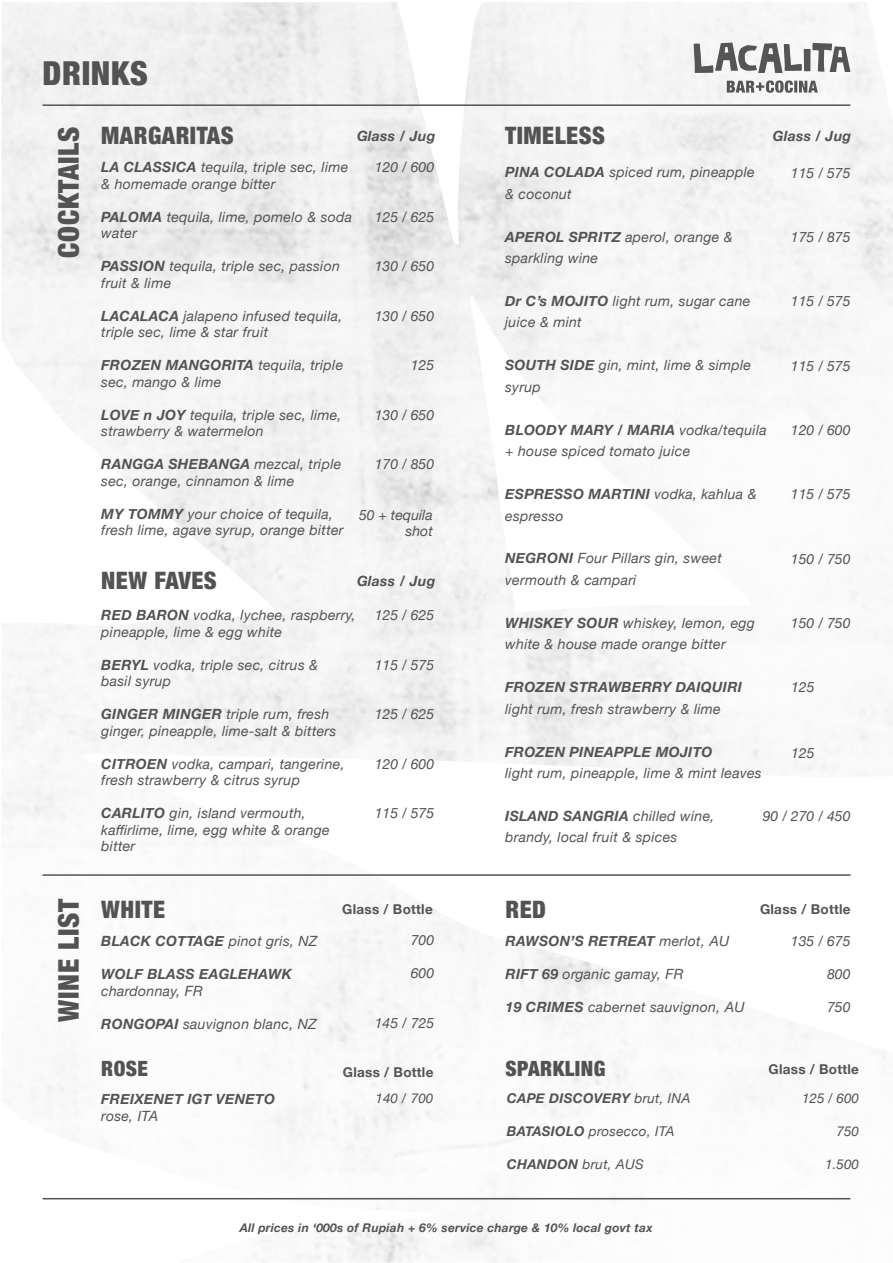
<style>
.page{position:relative;width:893px;height:1263px;background:#fff}
.page>*{position:absolute;margin:0;border:0;box-sizing:border-box;transform-origin:0 0}
.t1{font:900 condensed 33px "Helvetica Neue";letter-spacing:.02em;color:#535355}
.t2{font:900 condensed 28.5px "Helvetica Neue";letter-spacing:.025em;color:#535355}
.t3{font:900 condensed 24px "Helvetica Neue";letter-spacing:.02em;color:#535355}
.t4{font:900 condensed 21px "Helvetica Neue";letter-spacing:.02em;color:#535355}
.t5{font:italic 14.1px/16.5px "Helvetica Neue";letter-spacing:.02em;color:#535355}
.t6{font:italic 700 14.1px/16.5px "Helvetica Neue";letter-spacing:.02em;color:#535355}
.t7{font:italic 14.1px/16.5px "Helvetica Neue";color:#535355;text-align:right}
.t8{font:700 13.5px "Helvetica Neue";letter-spacing:.02em;color:#535355}
.t9{font:italic 13.5px "Helvetica Neue";color:#535355}
.t10{font:italic 700 13.5px "Helvetica Neue";letter-spacing:.02em;color:#535355}
.t11{font:italic 13.5px "Helvetica Neue";letter-spacing:.02em;color:#535355}
.t12{font:italic 700 12px "Helvetica Neue";letter-spacing:.02em;color:#535355}
.s1{font-weight:700}
.s2{font-weight:400}
</style>
<div class="page">
<svg style="left:694px;top:43px;width:156px;height:30px"></svg>
<svg style="left:727px;top:80px;width:91px;height:13px"></svg>
<hr style="left:43px;top:104px;width:807px;height:2px;background:#555455">
<hr style="left:43px;top:1198px;width:807px;height:1px;background:#555455">
<hr style="left:43px;top:874px;width:807px;height:2px;background:#555455">
<p class="t1" style="left:43px;top:46px;width:107px">DRINKS</p>
<p class="t2" style="left:45px;top:258px;width:133px;rotate:-90deg">COCKTAILS</p>
<p class="t2" style="left:45px;top:1022px;width:124px;rotate:-90deg">WINE LIST</p>
<p class="t3" style="left:101px;top:116px;width:134px">MARGARITAS</p>
<p class="t5" style="left:101px;top:160px;width:248px"><span class="s1">LA CLASSICA</span> tequila, triple sec, lime &amp; homemade orange bitter</p>
<p class="t5" style="left:101px;top:209px;width:252px"><span class="s1">PALOMA</span> tequila, lime, pomelo &amp; soda water</p>
<p class="t5" style="left:101px;top:259px;width:240px"><span class="s1">PASSION</span> tequila, triple sec, passion fruit &amp; lime</p>
<p class="t5" style="left:101px;top:308px;width:242px"><span class="s1">LACALACA</span> jalapeno infused tequila, triple sec, lime &amp; star fruit</p>
<p class="t5" style="left:101px;top:358px;width:243px"><span class="s1">FROZEN MANGORITA</span> tequila, triple sec, mango &amp; lime</p>
<p class="t5" style="left:101px;top:407px;width:242px"><span class="s1">LOVE n JOY</span> tequila, triple sec, lime, strawberry &amp; watermelon</p>
<p class="t5" style="left:101px;top:457px;width:242px"><span class="s1">RANGGA SHEBANGA</span> mezcal, triple sec, orange, cinnamon &amp; lime</p>
<p class="t5" style="left:101px;top:506px;width:244px"><span class="s1">MY TOMMY</span> your choice of tequila, fresh lime, agave syrup, orange bitter</p>
<p class="t3" style="left:505px;top:116px;width:101px">TIMELESS</p>
<p class="t5" style="left:505px;top:162px;width:251px;line-height:21.5px"><span class="s1">PINA COLADA</span> spiced rum, pineapple &amp; coconut</p>
<p class="t5" style="left:505px;top:227px;width:229px;line-height:21.5px"><span class="s1">APEROL SPRITZ</span> aperol, orange &amp; sparkling wine</p>
<p class="t5" style="left:505px;top:291px;width:247px;line-height:21.5px"><span class="s1">Dr C’s MOJITO</span> light rum, sugar cane juice &amp; mint</p>
<p class="t5" style="left:505px;top:355px;width:247px;line-height:21.5px"><span class="s1">SOUTH SIDE</span> gin, mint, lime &amp; simple syrup</p>
<p class="t5" style="left:505px;top:420px;width:263px;line-height:21.5px"><span class="s1">BLOODY MARY / MARIA</span> vodka/tequila + house spiced tomato juice</p>
<p class="t5" style="left:505px;top:484px;width:253px;line-height:21.5px"><span class="s1">ESPRESSO MARTINI</span> vodka, kahlua &amp; espresso</p>
<p class="t5" style="left:505px;top:548px;width:218px;line-height:21.5px"><span class="s1">NEGRONI</span> Four Pillars gin, sweet vermouth &amp; campari</p>
<p class="t5" style="left:505px;top:613px;width:251px;line-height:21.5px"><span class="s1">WHISKEY SOUR</span> whiskey, lemon, egg white &amp; house made orange bitter</p>
<p class="t5" style="left:505px;top:677px;width:238px;line-height:21.5px"><span class="s1">FROZEN STRAWBERRY DAIQUIRI </span>light rum, fresh strawberry &amp; lime</p>
<p class="t6" style="left:505px;top:744px;width:209px">FROZEN PINEAPPLE MOJITO</p>
<p class="t5" style="left:505px;top:765px;width:258px">light rum, pineapple, lime &amp; mint leaves</p>
<p class="t6" style="left:505px;top:808px;width:211px">ISLAND SANGRIA <span class="s2">chilled wine,</span></p>
<p class="t5" style="left:505px;top:830px;width:174px">brandy, local fruit &amp; spices</p>
<p class="t6" style="left:357px;top:128px;width:80px">Glass / Jug</p>
<p class="t6" style="left:773px;top:128px;width:80px">Glass / Jug</p>
<p class="t5" style="left:375px;top:160px;width:61px">120 / 600</p>
<p class="t5" style="left:375px;top:209px;width:61px">125 / 625</p>
<p class="t5" style="left:375px;top:259px;width:61px">130 / 650</p>
<p class="t5" style="left:375px;top:308px;width:61px">130 / 650</p>
<p class="t5" style="left:411px;top:358px;width:25px">125</p>
<p class="t5" style="left:375px;top:407px;width:61px">130 / 650</p>
<p class="t5" style="left:375px;top:457px;width:61px">170 / 850</p>
<p class="t5" style="left:791px;top:165px;width:61px">115 / 575</p>
<p class="t5" style="left:791px;top:229px;width:61px">175 / 875</p>
<p class="t5" style="left:791px;top:294px;width:61px">115 / 575</p>
<p class="t5" style="left:791px;top:358px;width:61px">115 / 575</p>
<p class="t5" style="left:791px;top:422px;width:61px">120 / 600</p>
<p class="t5" style="left:791px;top:487px;width:61px">115 / 575</p>
<p class="t7" style="left:359px;top:507px;width:75px">50 + tequila shot</p>
<p class="t5" style="left:791px;top:551px;width:61px">150 / 750</p>
<p class="t3" style="left:101px;top:560px;width:117px">NEW FAVES</p>
<p class="t5" style="left:101px;top:608px;width:256px"><span class="s1">RED BARON</span> vodka, lychee, raspberry,</p>
<p class="t5" style="left:101px;top:624px;width:182px">pineapple, lime &amp; egg white</p>
<p class="t5" style="left:101px;top:657px;width:218px"><span class="s1">BERYL</span> vodka, triple sec, citrus &amp;</p>
<p class="t5" style="left:101px;top:674px;width:71px">basil syrup</p>
<p class="t5" style="left:101px;top:707px;width:237px"><span class="s1">GINGER MINGER</span> triple rum, fresh ginger, pineapple, lime-salt &amp; bitters</p>
<p class="t5" style="left:101px;top:756px;width:245px"><span class="s1">CITROEN</span> vodka, campari, tangerine,</p>
<p class="t5" style="left:101px;top:773px;width:200px">fresh strawberry &amp; citrus syrup</p>
<p class="t5" style="left:101px;top:806px;width:206px"><span class="s1">CARLITO</span> gin, island vermouth,</p>
<p class="t5" style="left:101px;top:822px;width:230px">kaffirlime, lime, egg white &amp; orange bitter</p>
<p class="t6" style="left:357px;top:573px;width:80px">Glass / Jug</p>
<p class="t5" style="left:375px;top:608px;width:61px">125 / 625</p>
<p class="t5" style="left:375px;top:657px;width:61px">115 / 575</p>
<p class="t5" style="left:375px;top:707px;width:61px">125 / 625</p>
<p class="t5" style="left:375px;top:756px;width:61px">120 / 600</p>
<p class="t5" style="left:375px;top:806px;width:61px">115 / 575</p>
<p class="t5" style="left:791px;top:616px;width:61px">150 / 750</p>
<p class="t5" style="left:791px;top:679px;width:25px">125</p>
<p class="t5" style="left:791px;top:745px;width:25px">125</p>
<p class="t5" style="left:763px;top:809px;width:89px">90 / 270 / 450</p>
<p class="t3" style="left:101px;top:889px;width:65px">WHITE</p>
<p class="t6" style="left:101px;top:933px;width:218px">BLACK COTTAGE <span class="s2">pinot gris, NZ</span></p>
<p class="t6" style="left:101px;top:966px;width:192px">WOLF BLASS EAGLEHAWK <span class="s2">chardonnay, FR</span></p>
<p class="t5" style="left:101px;top:1016px;width:217px"><span class="s1">RONGOPAI</span> sauvignon blanc, NZ</p>
<p class="t4" style="left:101px;top:1051px;width:48px">ROSE</p>
<p class="t6" style="left:101px;top:1091px;width:175px">FREIXENET IGT VENETO <span class="s2">rose, ITA</span></p>
<p class="t9" style="left:376px;top:1088px;width:59px">140 / 700</p>
<p class="t3" style="left:506px;top:889px;width:42px">RED</p>
<p class="t6" style="left:506px;top:933px;width:225px">RAWSON’S RETREAT <span class="s2">merlot, AU</span></p>
<p class="t5" style="left:506px;top:967px;width:179px"><span class="s1">RIFT 69</span> organic gamay, FR</p>
<p class="t5" style="left:506px;top:1000px;width:241px"><span class="s1">19 CRIMES</span> cabernet sauvignon, AU</p>
<p class="t8" style="left:342px;top:898px;width:92px">Glass / Bottle</p>
<p class="t5" style="left:411px;top:933px;width:25px">700</p>
<p class="t5" style="left:411px;top:966px;width:25px">600</p>
<p class="t5" style="left:375px;top:1015px;width:61px">145 / 725</p>
<p class="t8" style="left:760px;top:898px;width:92px">Glass / Bottle</p>
<p class="t5" style="left:791px;top:934px;width:61px">135 / 675</p>
<p class="t5" style="left:827px;top:967px;width:25px">800</p>
<p class="t5" style="left:827px;top:1000px;width:25px">750</p>
<p class="t4" style="left:506px;top:1051px;width:101px">SPARKLING</p>
<p class="t8" style="left:343px;top:1061px;width:92px">Glass / Bottle</p>
<p class="t8" style="left:768px;top:1058px;width:92px">Glass / Bottle</p>
<p class="t9" style="left:802px;top:1088px;width:59px">125 / 600</p>
<p class="t9" style="left:836px;top:1121px;width:24px">750</p>
<p class="t9" style="left:825px;top:1154px;width:35px">1.500</p>
<p class="t10" style="left:507px;top:1087px;width:185px">CAPE DISCOVERY <span class="s2">brut, INA</span></p>
<p class="t11" style="left:507px;top:1121px;width:169px"><span class="s1">BATASIOLO</span> prosecco, ITA</p>
<p class="t9" style="left:507px;top:1154px;width:139px"><span class="s1">CHANDON</span> brut, AUS</p>
<p class="t12" style="left:240px;top:1218px;width:414px">All prices in ‘000s of Rupiah + 6% service charge &amp; 10% local govt tax</p>
</div>
